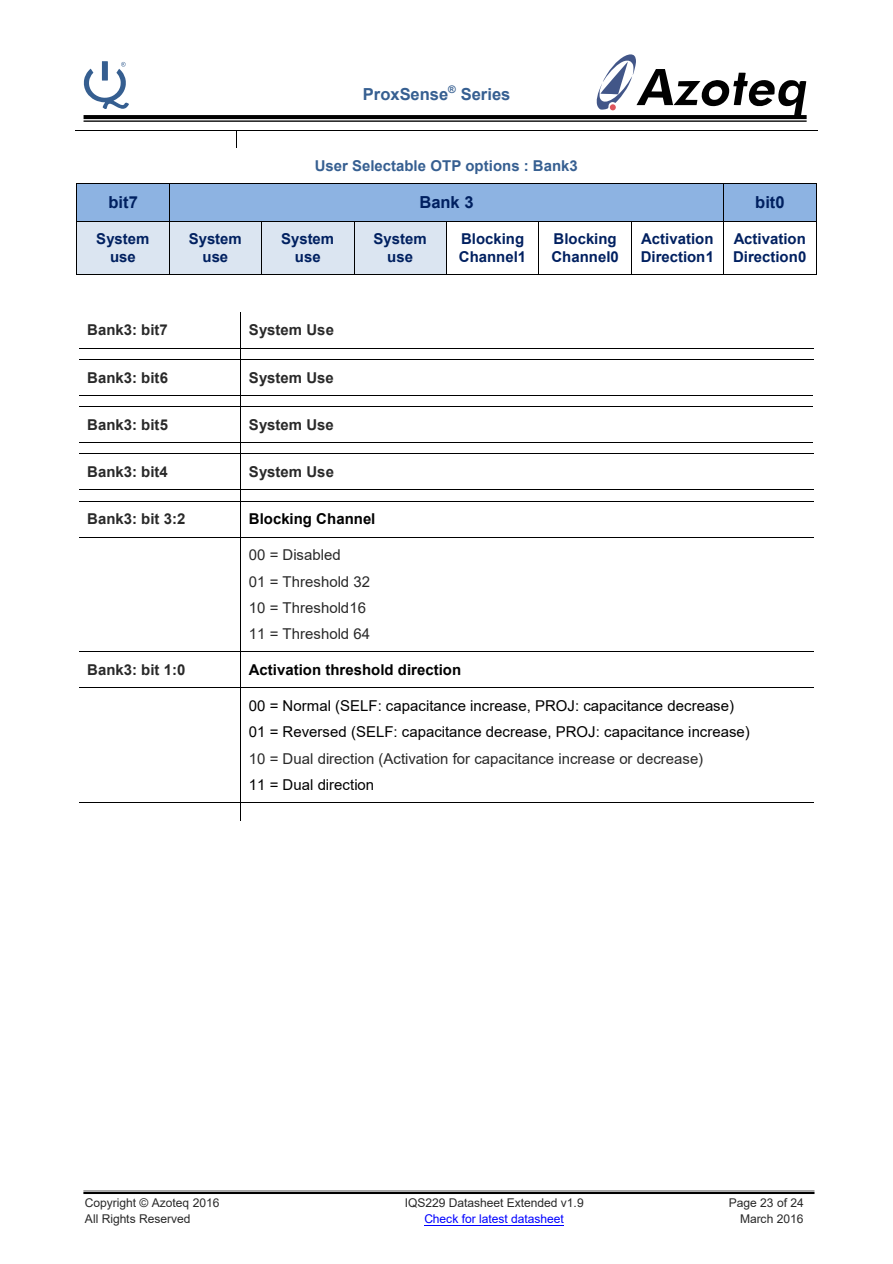
<style>
.page{position:relative;width:893px;height:1264px;background:#fff}
.page>*{position:absolute;margin:0;border:0;box-sizing:border-box;transform-origin:0 0}
.t1{font:700 16.5px "Arial";color:#365f91}
.t2{font:700 16.5px "Arial";color:#002060}
.t3{font:15px/26.2px "Arial";color:#000}
.t4{font:15px/26.2px "Arial";color:#292929}
.t5{font:700 15px/17.2px "Arial";color:#002060;text-align:center}
.t6{font:700 15px "Arial";color:#292929}
.t7{font:700 15px "Arial";color:#000}
.t8{font:700 15px "Arial";color:#365f91}
.t9{font:12px "Arial";letter-spacing:-.005em;color:#292929}
.t10{font:12px "Arial";letter-spacing:-.005em;color:#00f}
.t11{font:700 10.5px "Arial";color:#365f91}
</style>
<div class="page">
<hr style="left:424px;top:1224px;width:140px;height:1px;background:#00f">
<svg style="left:596px;top:54px;width:210px;height:61px"></svg>
<svg style="left:84px;top:115px;width:723px;height:4px;background:#030303"></svg>
<hr style="left:84px;top:120px;width:723px;height:2px;background:#000">
<hr style="left:83px;top:1190px;width:731px;height:1px;background:#000">
<hr style="left:83px;top:1191px;width:731px;height:2px;background:#000">
<svg style="left:84px;top:61px;width:45px;height:48px"></svg>
<hr style="left:75px;top:130px;width:161px;height:1px;background:#000">
<hr style="left:237px;top:130px;width:581px;height:1px;background:#000">
<svg style="left:236px;top:130px;width:1px;height:18px"></svg>
<div style="left:77px;top:184px;width:92px;height:37px;background:#8db3e2"></div>
<div style="left:170px;top:184px;width:553px;height:37px;background:#8db3e2"></div>
<div style="left:724px;top:184px;width:92px;height:37px;background:#8db3e2"></div>
<hr style="left:77px;top:183px;width:92px;height:1px;background:#000">
<hr style="left:170px;top:183px;width:553px;height:1px;background:#000">
<hr style="left:724px;top:183px;width:92px;height:1px;background:#000">
<hr style="left:76px;top:184px;width:1px;height:37px;background:#000">
<hr style="left:169px;top:184px;width:1px;height:37px;background:#000">
<hr style="left:723px;top:184px;width:1px;height:37px;background:#000">
<hr style="left:816px;top:184px;width:1px;height:37px;background:#000">
<div style="left:77px;top:221px;width:92px;height:53px;background:#dbe5f1"></div>
<div style="left:170px;top:221px;width:91px;height:53px;background:#dbe5f1"></div>
<div style="left:262px;top:221px;width:92px;height:53px;background:#dbe5f1"></div>
<div style="left:354px;top:221px;width:92px;height:53px;background:#dbe5f1"></div>
<hr style="left:77px;top:221px;width:92px;height:1px;background:#000">
<hr style="left:170px;top:221px;width:91px;height:1px;background:#000">
<hr style="left:262px;top:221px;width:92px;height:1px;background:#000">
<hr style="left:354px;top:221px;width:92px;height:1px;background:#000">
<hr style="left:447px;top:221px;width:91px;height:1px;background:#000">
<hr style="left:539px;top:221px;width:92px;height:1px;background:#000">
<hr style="left:632px;top:221px;width:91px;height:1px;background:#000">
<hr style="left:724px;top:221px;width:92px;height:1px;background:#000">
<hr style="left:76px;top:221px;width:1px;height:53px;background:#000">
<hr style="left:77px;top:274px;width:92px;height:1px;background:#000">
<hr style="left:169px;top:221px;width:1px;height:53px;background:#000">
<hr style="left:170px;top:274px;width:91px;height:1px;background:#000">
<hr style="left:261px;top:221px;width:1px;height:53px;background:#000">
<hr style="left:262px;top:274px;width:92px;height:1px;background:#000">
<hr style="left:354px;top:221px;width:1px;height:53px;background:#000">
<hr style="left:354px;top:274px;width:92px;height:1px;background:#000">
<hr style="left:446px;top:221px;width:1px;height:53px;background:#000">
<hr style="left:447px;top:274px;width:91px;height:1px;background:#000">
<hr style="left:538px;top:221px;width:1px;height:53px;background:#000">
<hr style="left:539px;top:274px;width:92px;height:1px;background:#000">
<hr style="left:631px;top:221px;width:1px;height:53px;background:#000">
<hr style="left:632px;top:274px;width:91px;height:1px;background:#000">
<hr style="left:723px;top:221px;width:1px;height:53px;background:#000">
<hr style="left:724px;top:274px;width:92px;height:1px;background:#000">
<hr style="left:816px;top:221px;width:1px;height:53px;background:#000">
<hr style="left:240px;top:313px;width:1px;height:35px;background:#000">
<hr style="left:79px;top:348px;width:161px;height:1px;background:#000">
<hr style="left:241px;top:348px;width:396px;height:1px;background:#000">
<hr style="left:638px;top:348px;width:175px;height:1px;background:#000">
<hr style="left:79px;top:359px;width:161px;height:1px;background:#000">
<svg style="left:240px;top:348px;width:1px;height:12px"></svg>
<hr style="left:241px;top:359px;width:396px;height:1px;background:#000">
<hr style="left:638px;top:359px;width:175px;height:1px;background:#000">
<hr style="left:240px;top:360px;width:1px;height:35px;background:#000">
<hr style="left:79px;top:395px;width:161px;height:1px;background:#000">
<hr style="left:241px;top:395px;width:396px;height:1px;background:#000">
<hr style="left:638px;top:395px;width:175px;height:1px;background:#000">
<hr style="left:79px;top:406px;width:161px;height:1px;background:#000">
<svg style="left:240px;top:395px;width:1px;height:12px"></svg>
<hr style="left:241px;top:406px;width:396px;height:1px;background:#000">
<hr style="left:638px;top:406px;width:175px;height:1px;background:#000">
<hr style="left:240px;top:407px;width:1px;height:35px;background:#000">
<hr style="left:79px;top:442px;width:161px;height:1px;background:#000">
<hr style="left:241px;top:442px;width:396px;height:1px;background:#000">
<hr style="left:638px;top:442px;width:175px;height:1px;background:#000">
<hr style="left:79px;top:453px;width:161px;height:1px;background:#000">
<svg style="left:240px;top:442px;width:1px;height:12px"></svg>
<hr style="left:241px;top:453px;width:287px;height:1px;background:#000">
<hr style="left:529px;top:453px;width:284px;height:1px;background:#000">
<hr style="left:240px;top:454px;width:1px;height:35px;background:#000">
<hr style="left:79px;top:489px;width:161px;height:1px;background:#000">
<hr style="left:241px;top:489px;width:287px;height:1px;background:#000">
<hr style="left:529px;top:489px;width:285px;height:1px;background:#000">
<hr style="left:79px;top:500px;width:161px;height:1px;background:#000">
<svg style="left:240px;top:489px;width:1px;height:12px"></svg>
<hr style="left:241px;top:500px;width:287px;height:1px;background:#000">
<hr style="left:529px;top:500px;width:175px;height:1px;background:#000">
<hr style="left:705px;top:500px;width:109px;height:1px;background:#000">
<hr style="left:240px;top:501px;width:1px;height:35px;background:#000">
<hr style="left:79px;top:536px;width:161px;height:1px;background:#000">
<hr style="left:241px;top:536px;width:463px;height:1px;background:#000">
<hr style="left:705px;top:536px;width:109px;height:1px;background:#000">
<hr style="left:240px;top:537px;width:1px;height:114px;background:#000">
<hr style="left:79px;top:651px;width:161px;height:1px;background:#000">
<hr style="left:241px;top:651px;width:573px;height:1px;background:#000">
<hr style="left:240px;top:652px;width:1px;height:35px;background:#000">
<hr style="left:79px;top:687px;width:161px;height:1px;background:#000">
<hr style="left:241px;top:687px;width:573px;height:1px;background:#000">
<hr style="left:240px;top:688px;width:1px;height:114px;background:#000">
<hr style="left:79px;top:802px;width:161px;height:1px;background:#000">
<hr style="left:241px;top:802px;width:573px;height:1px;background:#000">
<svg style="left:240px;top:802px;width:1px;height:18px"></svg>
<p class="t1" style="left:363px;top:83px;width:87px">ProxSense</p>
<p class="t11" style="left:448px;top:82px;width:9px">®</p>
<p class="t1" style="left:461px;top:83px;width:51px">Series</p>
<p class="t8" style="left:315px;top:155px;width:265px">User Selectable OTP options : Bank3</p>
<p class="t2" style="left:108px;top:191px;width:31px">bit7</p>
<p class="t2" style="left:419px;top:191px;width:56px">Bank 3</p>
<p class="t2" style="left:755px;top:191px;width:31px">bit0</p>
<p class="t5" style="left:96px;top:230px;width:55px">System use</p>
<p class="t5" style="left:189px;top:230px;width:55px">System use</p>
<p class="t5" style="left:281px;top:230px;width:55px">System use</p>
<p class="t5" style="left:374px;top:230px;width:55px">System use</p>
<p class="t5" style="left:459px;top:230px;width:69px;text-align:left">Blocking<br>Channel1</p>
<p class="t5" style="left:551px;top:230px;width:69px;text-align:left">Blocking<br>Channel0</p>
<p class="t5" style="left:641px;top:230px;width:75px;text-align:left">Activation<br>Direction1</p>
<p class="t5" style="left:733px;top:230px;width:75px;text-align:left">Activation<br>Direction0</p>
<p class="t6" style="left:87px;top:319px;width:82px">Bank3: bit7</p>
<p class="t6" style="left:249px;top:319px;width:87px">System Use</p>
<p class="t6" style="left:87px;top:367px;width:82px">Bank3: bit6</p>
<p class="t6" style="left:249px;top:367px;width:86px">System Use</p>
<p class="t6" style="left:87px;top:414px;width:82px">Bank3: bit5</p>
<p class="t6" style="left:249px;top:414px;width:86px">System Use</p>
<p class="t6" style="left:87px;top:461px;width:82px">Bank3: bit4</p>
<p class="t6" style="left:249px;top:461px;width:87px">System Use</p>
<p class="t6" style="left:87px;top:508px;width:100px">Bank3: bit 3:2</p>
<p class="t7" style="left:249px;top:508px;width:128px">Blocking Channel</p>
<p class="t4" style="left:249px;top:541px;width:123px">00 = Disabled<br>01 = Threshold 32<br>10 = Threshold16<br>11 = Threshold 64</p>
<p class="t6" style="left:87px;top:659px;width:100px">Bank3: bit 1:0</p>
<p class="t7" style="left:249px;top:659px;width:214px">Activation threshold direction</p>
<p class="t3" style="left:249px;top:692px;width:502px">00 = Normal (SELF: capacitance increase, PROJ: capacitance decrease)<br>01 = Reversed (SELF: capacitance decrease, PROJ: capacitance increase)</p>
<p class="t4" style="left:249px;top:745px;width:456px">10 = Dual direction (Activation for capacitance increase or decrease)</p>
<p class="t3" style="left:249px;top:771px;width:127px">11 = Dual direction</p>
<p class="t9" style="left:85px;top:1193px;width:136px">Copyright © Azoteq 2016</p>
<p class="t9" style="left:405px;top:1193px;width:180px">IQS229 Datasheet Extended v1.9</p>
<p class="t9" style="left:729px;top:1193px;width:76px">Page 23 of 24</p>
<p class="t9" style="left:85px;top:1210px;width:107px">All Rights Reserved</p>
<p class="t10" style="left:424px;top:1210px;width:141px">Check for latest datasheet</p>
<p class="t9" style="left:740px;top:1210px;width:65px">March 2016</p>
</div>
